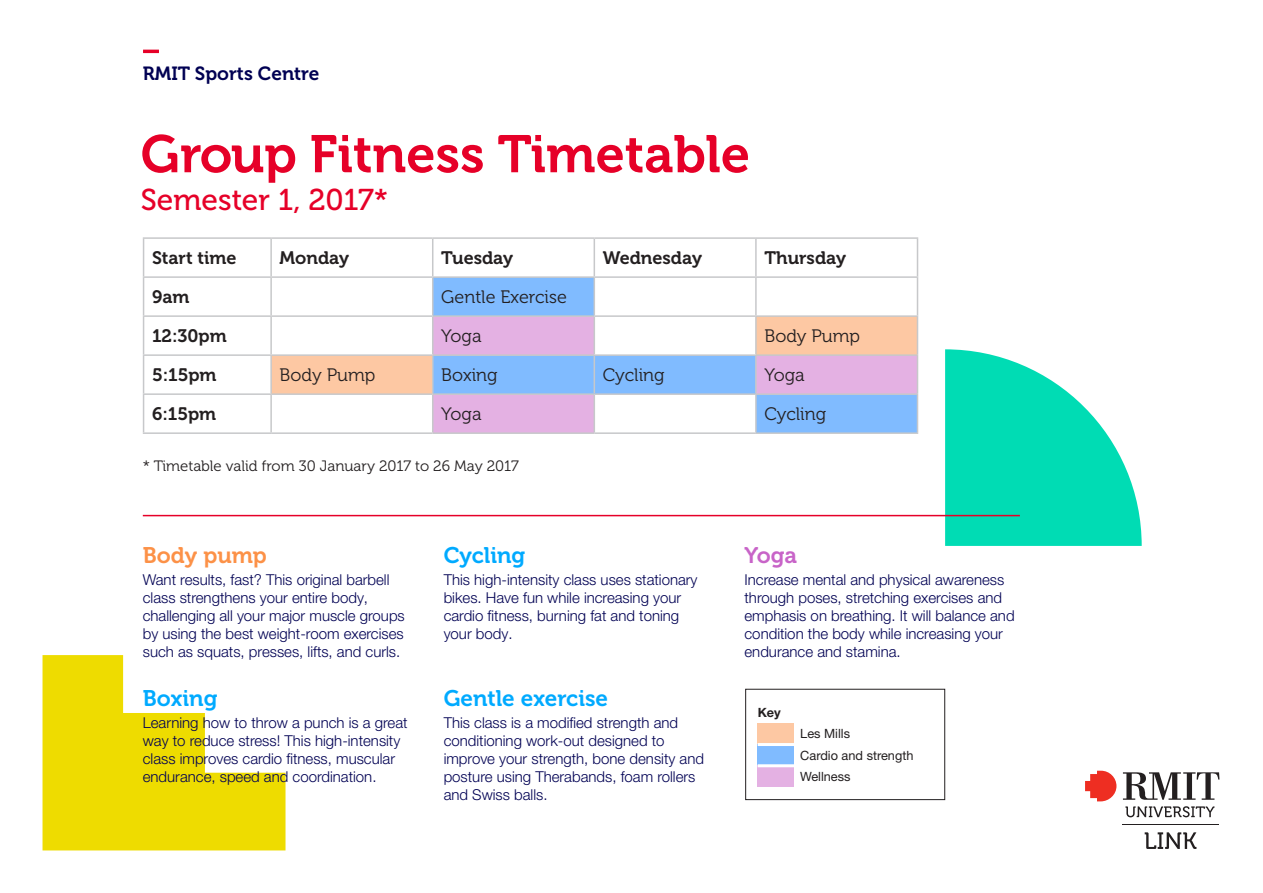
<style>
.page{position:relative;width:1263px;height:893px;background:#fff}
.page>*{position:absolute;margin:0;border:0;box-sizing:border-box;transform-origin:0 0}
.t1{font:52.5px "Museo 700";color:#e60028}
.t2{font:30px "Museo 500";color:#e60028}
.t3{font:22.5px "Museo 700";color:#0af}
.t4{font:22.5px "Museo 700";color:#fc9147}
.t5{font:22.5px "Museo 700";color:#c864c8}
.t6{font:19.05px "Museo 700";color:#000053}
.t7{font:19.05px "Museo 700";color:#e60028}
.t8{font:18px "Museo 300";color:#231f20}
.t9{font:18px "Museo 700";color:#231f20}
.t10{font:300 15px/18px "Helvetica Neue LT Pro";color:#000053}
.t11{font:15px "Museo 300";color:#231f20}
.t12{font:12.75px "Helvetica Neue LT Pro";color:#231f20}
.t13{font:700 12.75px "Helvetica Neue LT Pro";color:#231f20}
</style>
<div class="page">
<svg style="left:945px;top:349px;width:197px;height:197px"></svg>
<svg style="left:43px;top:655px;width:242px;height:195px;fill:#eedc00"></svg>
<div style="left:143px;top:50px;width:16px;height:3px;border:2px solid #e60028"></div>
<svg style="left:433px;top:278px;width:484px;height:37px"></svg>
<svg style="left:433px;top:395px;width:484px;height:37px"></svg>
<svg style="left:272px;top:317px;width:645px;height:76px"></svg>
<hr style="left:143px;top:237px;width:128px;height:2px;background:#c7c8ca">
<hr style="left:143px;top:239px;width:1px;height:37px;background:#c7c8ca">
<hr style="left:271px;top:237px;width:162px;height:2px;background:#c7c8ca">
<hr style="left:270px;top:239px;width:2px;height:37px;background:#c7c8ca">
<hr style="left:433px;top:237px;width:161px;height:2px;background:#c7c8ca">
<hr style="left:432px;top:239px;width:1px;height:37px;background:#c7c8ca">
<hr style="left:594px;top:237px;width:162px;height:2px;background:#c7c8ca">
<hr style="left:594px;top:239px;width:1px;height:37px;background:#c7c8ca">
<hr style="left:756px;top:237px;width:162px;height:2px;background:#c7c8ca">
<hr style="left:755px;top:239px;width:2px;height:37px;background:#c7c8ca">
<hr style="left:917px;top:239px;width:1px;height:37px;background:#c7c8ca">
<hr style="left:143px;top:276px;width:128px;height:2px;background:#c7c8ca">
<hr style="left:143px;top:278px;width:1px;height:37px;background:#c7c8ca">
<hr style="left:271px;top:276px;width:162px;height:2px;background:#c7c8ca">
<hr style="left:270px;top:278px;width:2px;height:37px;background:#c7c8ca">
<hr style="left:433px;top:276px;width:161px;height:2px;background:#c7c8ca">
<hr style="left:432px;top:278px;width:1px;height:37px;background:#c7c8ca">
<hr style="left:594px;top:276px;width:162px;height:2px;background:#c7c8ca">
<hr style="left:594px;top:278px;width:1px;height:37px;background:#c7c8ca">
<hr style="left:756px;top:276px;width:162px;height:2px;background:#c7c8ca">
<hr style="left:755px;top:278px;width:2px;height:37px;background:#c7c8ca">
<hr style="left:917px;top:278px;width:1px;height:37px;background:#c7c8ca">
<hr style="left:143px;top:315px;width:128px;height:2px;background:#c7c8ca">
<hr style="left:143px;top:317px;width:1px;height:37px;background:#c7c8ca">
<hr style="left:271px;top:315px;width:162px;height:2px;background:#c7c8ca">
<hr style="left:270px;top:317px;width:2px;height:37px;background:#c7c8ca">
<hr style="left:433px;top:315px;width:161px;height:2px;background:#c7c8ca">
<hr style="left:432px;top:317px;width:1px;height:37px;background:#c7c8ca">
<hr style="left:594px;top:315px;width:162px;height:2px;background:#c7c8ca">
<hr style="left:594px;top:317px;width:1px;height:37px;background:#c7c8ca">
<hr style="left:756px;top:315px;width:162px;height:2px;background:#c7c8ca">
<hr style="left:755px;top:317px;width:2px;height:37px;background:#c7c8ca">
<hr style="left:917px;top:317px;width:1px;height:37px;background:#c7c8ca">
<hr style="left:143px;top:354px;width:128px;height:2px;background:#c7c8ca">
<hr style="left:143px;top:356px;width:1px;height:37px;background:#c7c8ca">
<hr style="left:271px;top:354px;width:162px;height:2px;background:#c7c8ca">
<hr style="left:270px;top:356px;width:2px;height:37px;background:#c7c8ca">
<hr style="left:433px;top:354px;width:161px;height:2px;background:#c7c8ca">
<hr style="left:432px;top:356px;width:1px;height:37px;background:#c7c8ca">
<hr style="left:594px;top:354px;width:162px;height:2px;background:#c7c8ca">
<hr style="left:594px;top:356px;width:1px;height:37px;background:#c7c8ca">
<hr style="left:756px;top:354px;width:162px;height:2px;background:#c7c8ca">
<hr style="left:755px;top:356px;width:2px;height:37px;background:#c7c8ca">
<hr style="left:917px;top:356px;width:1px;height:37px;background:#c7c8ca">
<hr style="left:433px;top:393px;width:161px;height:2px;background:#c7c8ca">
<hr style="left:432px;top:395px;width:1px;height:37px;background:#c7c8ca">
<hr style="left:594px;top:395px;width:1px;height:37px;background:#c7c8ca">
<hr style="left:143px;top:393px;width:128px;height:2px;background:#c7c8ca">
<hr style="left:143px;top:395px;width:1px;height:37px;background:#c7c8ca">
<hr style="left:271px;top:393px;width:162px;height:2px;background:#c7c8ca">
<hr style="left:270px;top:395px;width:2px;height:37px;background:#c7c8ca">
<hr style="left:594px;top:393px;width:162px;height:2px;background:#c7c8ca">
<hr style="left:756px;top:393px;width:162px;height:2px;background:#c7c8ca">
<hr style="left:755px;top:395px;width:2px;height:37px;background:#c7c8ca">
<hr style="left:917px;top:395px;width:1px;height:37px;background:#c7c8ca">
<hr style="left:143px;top:432px;width:128px;height:2px;background:#c7c8ca">
<hr style="left:271px;top:432px;width:162px;height:2px;background:#c7c8ca">
<hr style="left:433px;top:432px;width:161px;height:2px;background:#c7c8ca">
<hr style="left:594px;top:432px;width:162px;height:2px;background:#c7c8ca">
<hr style="left:756px;top:432px;width:162px;height:2px;background:#c7c8ca">
<hr style="left:143px;top:515px;width:877px;height:1px;background:#e60028">
<div style="left:758px;top:723px;width:36px;height:21px;background:#fdc8a3"></div>
<div style="left:758px;top:744px;width:36px;height:22px;background:#80bbff"></div>
<div style="left:758px;top:766px;width:36px;height:21px;background:#e4b1e3"></div>
<hr style="left:758px;top:743px;width:36px;height:3px;background:#fff">
<hr style="left:758px;top:764px;width:36px;height:3px;background:#fff">
<div style="left:745px;top:689px;width:200px;height:111px;border:1px solid #231f20"></div>
<svg style="left:1085px;top:771px;width:31px;height:30px"></svg>
<svg style="left:1125px;top:806px;width:89px;height:11px"></svg>
<svg style="left:1145px;top:832px;width:51px;height:17px"></svg>
<svg style="left:1123px;top:772px;width:96px;height:28px"></svg>
<hr style="left:1123px;top:824px;width:96px;height:1px;background:#231f20">
<p class="t7" style="left:143px;top:40px;width:18px">—</p>
<p class="t6" style="left:143px;top:62px;width:178px">RMIT Sports Centre</p>
<p class="t1" style="left:141px;top:125px;width:611px">Group Fitness Timetable</p>
<p class="t2" style="left:141px;top:183px;width:249px">Semester 1, 2017*</p>
<p class="t9" style="left:152px;top:248px;width:86px">Start time</p>
<p class="t9" style="left:280px;top:248px;width:71px">Monday</p>
<p class="t9" style="left:441px;top:248px;width:73px">Tuesday</p>
<p class="t9" style="left:603px;top:248px;width:101px">Wednesday</p>
<p class="t9" style="left:764px;top:248px;width:83px">Thursday</p>
<p class="t9" style="left:152px;top:287px;width:39px">9am</p>
<p class="t8" style="left:441px;top:287px;width:127px">Gentle Exercise</p>
<p class="t9" style="left:152px;top:326px;width:76px">12:30pm</p>
<p class="t8" style="left:441px;top:326px;width:42px">Yoga</p>
<p class="t8" style="left:764px;top:326px;width:97px">Body Pump</p>
<p class="t9" style="left:152px;top:365px;width:66px">5:15pm</p>
<p class="t8" style="left:280px;top:365px;width:97px">Body Pump</p>
<p class="t8" style="left:441px;top:365px;width:58px">Boxing</p>
<p class="t8" style="left:603px;top:365px;width:63px">Cycling</p>
<p class="t8" style="left:764px;top:365px;width:42px">Yoga</p>
<p class="t9" style="left:152px;top:404px;width:66px">6:15pm</p>
<p class="t8" style="left:441px;top:404px;width:42px">Yoga</p>
<p class="t8" style="left:764px;top:404px;width:63px">Cycling</p>
<p class="t11" style="left:143px;top:458px;width:377px">* Timetable valid from 30 January 2017 to 26 May 2017</p>
<p class="t4" style="left:143px;top:542px;width:126px">Body pump</p>
<p class="t10" style="left:143px;top:570px;width:264px">Want results, fast? This original barbell class strengthens your entire body, challenging all your major muscle groups by using the best weight-room exercises such as squats, presses, lifts, and curls.</p>
<p class="t3" style="left:143px;top:685px;width:76px">Boxing</p>
<p class="t10" style="left:143px;top:713px;width:266px">Learning how to throw a punch is a great way to reduce stress! This high-intensity class improves cardio fitness, muscular endurance, speed and coordination.</p>
<p class="t3" style="left:444px;top:542px;width:83px">Cycling</p>
<p class="t10" style="left:444px;top:570px;width:255px">This high-intensity class uses stationary bikes. Have fun while increasing your cardio fitness, burning fat and toning your body.</p>
<p class="t3" style="left:444px;top:685px;width:166px">Gentle exercise</p>
<p class="t10" style="left:444px;top:713px;width:262px">This class is a modified strength and conditioning work-out designed to improve your strength, bone density and posture using Therabands, foam rollers and Swiss balls.</p>
<p class="t5" style="left:744px;top:542px;width:54px">Yoga</p>
<p class="t10" style="left:744px;top:570px;width:272px">Increase mental and physical awareness through poses, stretching exercises and emphasis on breathing. It will balance and condition the body while increasing your endurance and stamina.</p>
<p class="t13" style="left:758px;top:705px;width:25px">Key</p>
<p class="t12" style="left:800px;top:726px;width:51px">Les Mills</p>
<p class="t12" style="left:800px;top:748px;width:115px">Cardio and strength</p>
<p class="t12" style="left:800px;top:769px;width:52px">Wellness</p>
</div>
